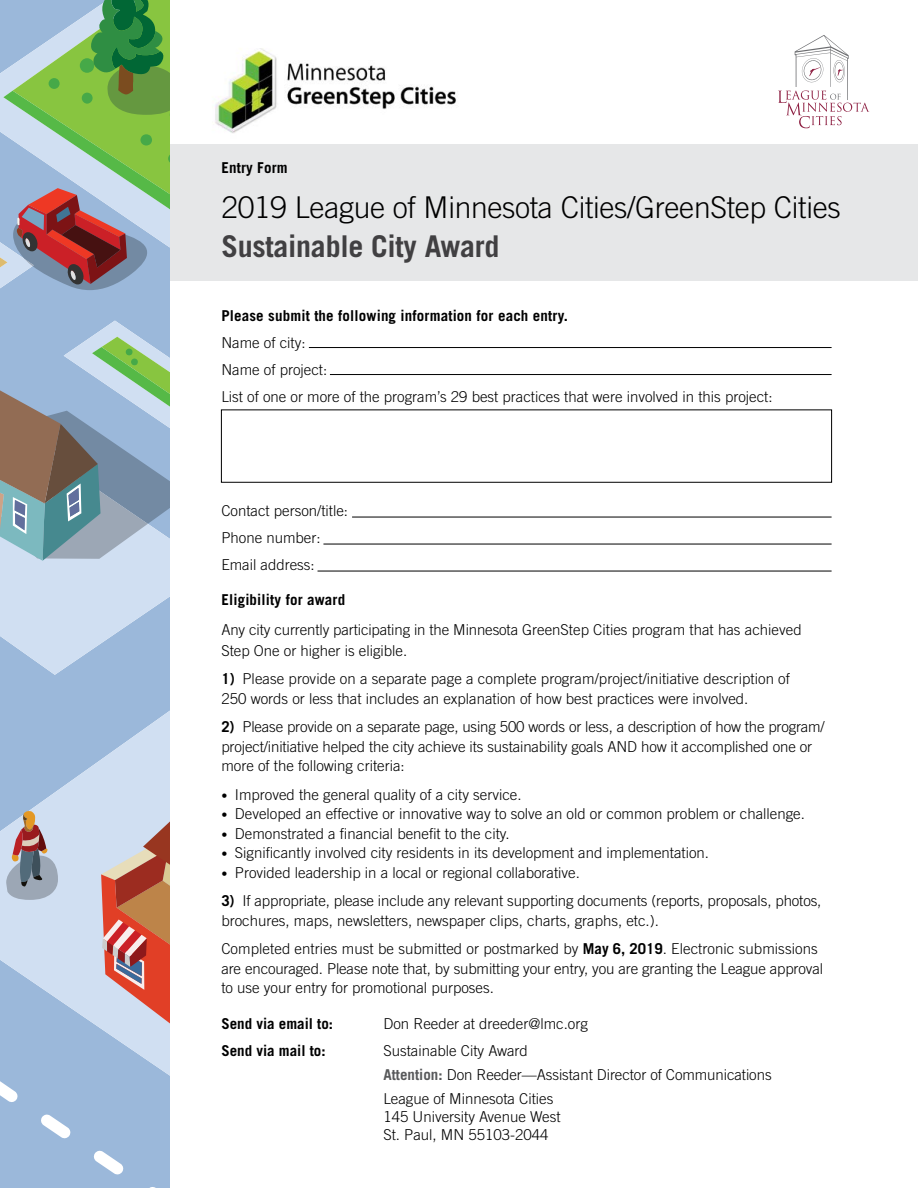
<style>
.page{position:relative;width:918px;height:1188px;background:#fff}
.page>*{position:absolute;margin:0;border:0;box-sizing:border-box;transform-origin:0 0}
.t1{font:300 30px/39px "Trade Gothic";letter-spacing:-.01em;color:#000}
.para1{font:300 15px/19.5px "Trade Gothic";color:#000}
.para1-2{font:700 15px "Trade Gothic";letter-spacing:.01em;color:#000}
.head1{font:700 15px "Trade Gothic";letter-spacing:.01em;color:#000}
.s1{font-weight:700;color:#414042}
.s2{font-weight:700}
.s3{font-size:12px}
.s4{font-weight:700;color:#58595b}
</style>
<div class="page">
<div style="left:169px;top:145px;width:749px;height:136px;background:#e6e7e8"></div>
<svg style="left:147px;top:1187px;width:23px;height:1px"></svg>
<svg style="left:0;top:628px;width:170px;height:551px;background:#acc4e1"></svg>
<svg style="left:101px;top:745px;width:69px;height:318px;background:#c8a4a4"></svg>
<svg style="left:6px;top:811px;width:52px;height:89px;background:#a7a2aa"></svg>
<svg style="left:0;top:0;width:170px;height:628px;background:#97ada6"></svg>
<hr style="left:309px;top:347px;width:523px;height:1px;background:#000">
<hr style="left:330px;top:374px;width:502px;height:1px;background:#000">
<hr style="left:318px;top:571px;width:514px;height:1px;background:#000">
<hr style="left:352px;top:517px;width:480px;height:1px;background:#000">
<hr style="left:323px;top:544px;width:509px;height:1px;background:#000">
<svg style="left:778px;top:35px;width:91px;height:93px"></svg>
<img style="left:215px;top:48px;width:242px;height:85px">
<div style="left:221px;top:410px;width:611px;height:73px;border:1px solid #000"></div>
<p class="para1-2" style="left:221px;top:159px;width:68px">Entry Form</p>
<p class="t1" style="left:221px;top:188px;width:621px">2019 League of Minnesota Cities/GreenStep Cities<br><span class="s1">Sustainable City Award</span></p>
<p class="para1-2" style="left:221px;top:306px;width:348px">Please submit the following information for each entry.</p>
<p class="para1" style="left:221px;top:332px;width:86px">Name of city:</p>
<p class="para1" style="left:221px;top:359px;width:107px">Name of project:</p>
<p class="para1" style="left:221px;top:386px;width:553px">List of one or more of the program’s 29 best practices that were involved in this project:</p>
<p class="para1" style="left:221px;top:501px;width:128px">Contact person/title:</p>
<p class="para1" style="left:221px;top:528px;width:101px">Phone number:</p>
<p class="para1" style="left:221px;top:555px;width:95px">Email address:</p>
<p class="head1" style="left:221px;top:590px;width:125px">Eligibility for award</p>
<p class="para1" style="left:221px;top:619px;width:582px;line-height:21px">Any city currently participating in the Minnesota GreenStep Cities program that has achieved<br>Step One or higher is eligible.</p>
<p class="para1" style="left:221px;top:669px;width:570px"><span class="s2">1)</span> Please provide on a separate page a complete program/project/initiative description of<br>250 words or less that includes an explanation of how best practices were involved.</p>
<p class="para1" style="left:221px;top:717px;width:605px"><span class="s2">2)</span> Please provide on a separate page, using 500 words or less, a description of how the program/ project/initiative helped the city achieve its sustainability goals AND how it accomplished one or more of the following criteria:</p>
<p class="para1" style="left:221px;top:785px;width:302px"><span class="s3">•</span> Improved the general quality of a city service.</p>
<p class="para1" style="left:221px;top:804px;width:585px"><span class="s3">•</span> Developed an effective or innovative way to solve an old or common problem or challenge.</p>
<p class="para1" style="left:221px;top:824px;width:290px"><span class="s3">•</span> Demonstrated a financial benefit to the city.</p>
<p class="para1" style="left:221px;top:843px;width:489px"><span class="s3">•</span> Significantly involved city residents in its development and implementation.</p>
<p class="para1" style="left:221px;top:863px;width:360px"><span class="s3">•</span> Provided leadership in a local or regional collaborative.</p>
<p class="para1" style="left:221px;top:891px;width:602px"><span class="s2">3)</span> If appropriate, please include any relevant supporting documents (reports, proposals, photos, brochures, maps, newsletters, newspaper clips, charts, graphs, etc.).</p>
<p class="para1" style="left:221px;top:939px;width:603px">Completed entries must be submitted or postmarked by <span class="s2">May 6, 2019</span>. Electronic submissions are encouraged. Please note that, by submitting your entry, you are granting the League approval to use your entry for promotional purposes.</p>
<p class="para1-2" style="left:221px;top:1015px;width:113px">Send via email to:</p>
<p class="para1" style="left:383px;top:1014px;width:206px">Don Reeder at dreeder@lmc.org</p>
<p class="para1-2" style="left:221px;top:1042px;width:106px">Send via mail to:</p>
<p class="para1" style="left:383px;top:1041px;width:146px">Sustainable City Award</p>
<p class="para1" style="left:383px;top:1065px;width:390px"><span class="s4">Attention:</span> Don Reeder—Assistant Director of Communications</p>
<p class="para1" style="left:383px;top:1089px;width:172px">League of Minnesota Cities</p>
<p class="para1" style="left:383px;top:1107px;width:179px">145 University Avenue West</p>
<p class="para1" style="left:383px;top:1125px;width:167px">St. Paul, MN 55103-2044</p>
</div>
